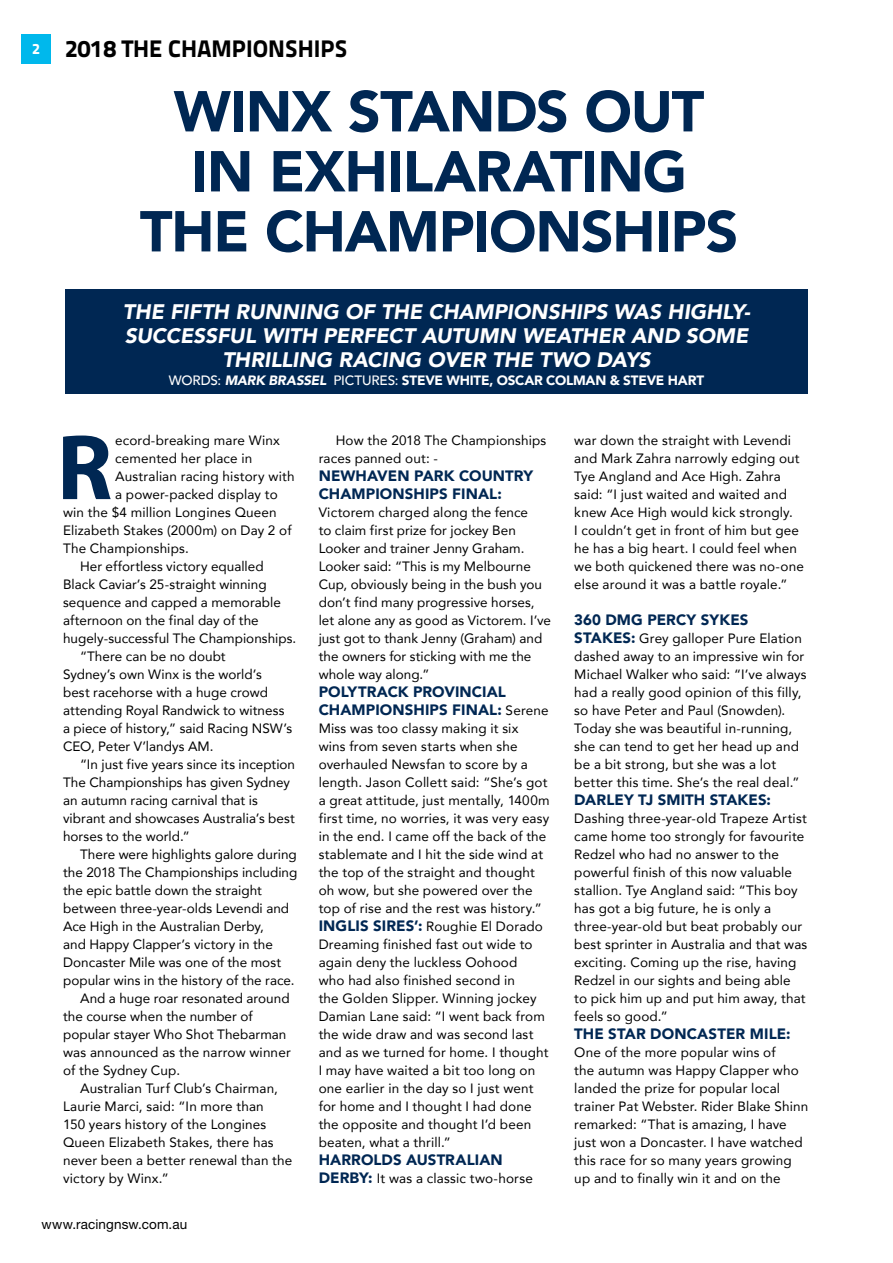
<style>
.page{position:relative;width:893px;height:1263px;background:#fff}
.page>*{position:absolute;margin:0;border:0;box-sizing:border-box;transform-origin:0 0}
.R_body_drop_cap{font:700 93.6px "Myriad Pro";color:#002753}
.HEAD_sans{font:900 57px/60px "Avenir";letter-spacing:-.02em;color:#002753;text-align:center}
.t1{font:24px "Titillium Text 14 L 999 wt";color:#000}
.INTRO_sans{font:italic 900 21px/24px "Avenir";color:#fff;text-align:center}
.R_body_N{font:900 15px/18px "Avenir";letter-spacing:.005em;color:#002753}
.t2{font:15px "Titillium Text 14 L 999 wt";color:#fff}
.R_body_N-2{font:13.5px/18px "Avenir";letter-spacing:.01em;color:#000}
.R_body_drop_cap-2{font:13.5px "Avenir";letter-spacing:.01em;color:#000}
.INTRO_sans-2{font:900 13.5px "Avenir";letter-spacing:-.015em;color:#fff}
.t3{font:13.5px "Helvetica Neue LT Std";letter-spacing:.01em;color:#000}
.s1{font-weight:500}
.s2{font-style:italic}
.s3{font-weight:400;font-size:13.5px;color:#000}
.s4{font-weight:900;font-size:15px;color:#002753}
</style>
<div class="page">
<div style="left:65px;top:289px;width:743px;height:104px;background:#002753"></div>
<div style="left:21px;top:34px;width:30px;height:30px;background:#00b8ec"></div>
<p class="t2" style="left:32px;top:40px;width:9px">2</p>
<p class="t1" style="left:65px;top:33px;width:284px">2018 THE CHAMPIONSHIPS</p>
<p class="HEAD_sans" style="left:140px;top:80px;width:600px">WINX STANDS OUT<br>IN EXHILARATING<br>THE CHAMPIONSHIPS</p>
<p class="INTRO_sans" style="left:123px;top:299px;width:629px">THE FIFTH RUNNING OF THE CHAMPIONSHIPS WAS HIGHLY-<br>SUCCESSFUL WITH PERFECT AUTUMN WEATHER AND SOME<br>THRILLING RACING OVER THE TWO DAYS</p>
<p class="INTRO_sans-2" style="left:169px;top:368px;width:537px"><span class="s1">WORDS:</span> <span class="s2">MARK BRASSEL</span> <span class="s1">PICTURES:</span> STEVE WHITE, OSCAR COLMAN &amp; STEVE HART</p>
<p class="R_body_drop_cap" style="left:57px;top:406px;width:57px">R</p>
<p class="R_body_drop_cap-2" style="left:115px;top:430px;width:166px">ecord-breaking mare Winx</p>
<p class="R_body_drop_cap-2" style="left:115px;top:448px;width:139px">cemented her place in</p>
<p class="R_body_drop_cap-2" style="left:115px;top:466px;width:181px">Australian racing history with</p>
<p class="R_body_drop_cap-2" style="left:115px;top:484px;width:164px">a power-packed display to</p>
<p class="R_body_drop_cap-2" style="left:63px;top:502px;width:215px">win the $4 million Longines Queen</p>
<p class="R_body_drop_cap-2" style="left:63px;top:520px;width:230px">Elizabeth Stakes (2000m) on Day 2 of</p>
<p class="R_body_drop_cap-2" style="left:63px;top:538px;width:127px">The Championships.</p>
<p class="R_body_N-2" style="left:63px;top:557px;width:235px;text-indent:17px">Her effortless victory equalled Black Caviar’s 25-straight winning sequence and capped a memorable afternoon on the final day of the hugely-successful The Championships.</p>
<p class="R_body_N-2" style="left:63px;top:647px;width:231px;text-indent:17px">“There can be no doubt<br>Sydney’s own Winx is the world’s<br>best racehorse with a huge crowd attending Royal Randwick to witness a piece of history,” said Racing NSW’s<br>CEO, Peter V’landys AM.</p>
<p class="R_body_N-2" style="left:63px;top:755px;width:234px;text-indent:17px">“In just five years since its inception The Championships has given Sydney an autumn racing carnival that is vibrant and showcases Australia’s best horses to the world.”</p>
<p class="R_body_N-2" style="left:63px;top:845px;width:236px;text-indent:17px">There were highlights galore during the 2018 The Championships including the epic battle down the straight between three-year-olds Levendi and Ace High in the Australian Derby,<br>and Happy Clapper’s victory in the Doncaster Mile was one of the most popular wins in the history of the race.</p>
<p class="R_body_N-2" style="left:63px;top:989px;width:229px;text-indent:17px">And a huge roar resonated around the course when the number of popular stayer Who Shot Thebarman was announced as the narrow winner of the Sydney Cup.</p>
<p class="R_body_N-2" style="left:63px;top:1079px;width:231px;text-indent:17px">Australian Turf Club’s Chairman,<br>Laurie Marci, said: “In more than<br>150 years history of the Longines<br>Queen Elizabeth Stakes, there has never been a better renewal than the victory by Winx.”</p>
<p class="R_body_N-2" style="left:319px;top:431px;width:229px;text-indent:17px">How the 2018 The Championships races panned out: -</p>
<p class="R_body_N" style="left:319px;top:466px;width:216px">NEWHAVEN PARK COUNTRY<br>CHAMPIONSHIPS FINAL:</p>
<p class="R_body_N-2" style="left:319px;top:503px;width:234px">Victorem charged along the fence<br>to claim first prize for jockey Ben Looker and trainer Jenny Graham.<br>Looker said: “This is my Melbourne Cup, obviously being in the bush you don’t find many progressive horses, let alone any as good as Victorem. I’ve just got to thank Jenny (Graham) and the owners for sticking with me the whole way along.”</p>
<p class="R_body_N" style="left:319px;top:682px;width:231px">POLYTRACK PROVINCIAL<br>CHAMPIONSHIPS FINAL: <span class="s3">Serene</span></p>
<p class="R_body_N-2" style="left:319px;top:719px;width:233px">Miss was too classy making it six<br>wins from seven starts when she overhauled Newsfan to score by a length. Jason Collett said: “She’s got a great attitude, just mentally, 1400m first time, no worries, it was very easy in the end. I came off the back of the stablemate and I hit the side wind at the top of the straight and thought oh wow, but she powered over the top of rise and the rest was history.”</p>
<p class="R_body_N-2" style="left:319px;top:917px;width:231px"><span class="s4">INGLIS SIRES’:</span> Roughie El Dorado<br>Dreaming finished fast out wide to again deny the luckless Oohood<br>who had also finished second in<br>the Golden Slipper. Winning jockey<br>Damian Lane said: “I went back from the wide draw and was second last and as we turned for home. I thought<br>I may have waited a bit too long on one earlier in the day so I just went for home and I thought I had done the opposite and thought I’d been beaten, what a thrill.”</p>
<p class="R_body_N" style="left:319px;top:1150px;width:186px">HARROLDS AUSTRALIAN</p>
<p class="R_body_N-2" style="left:319px;top:1169px;width:216px"><span class="s4">DERBY:</span> It was a classic two-horse</p>
<p class="R_body_N-2" style="left:574px;top:431px;width:231px">war down the straight with Levendi and Mark Zahra narrowly edging out Tye Angland and Ace High. Zahra said: “I just waited and waited and knew Ace High would kick strongly.<br>I couldn’t get in front of him but gee he has a big heart. I could feel when we both quickened there was no-one else around it was a battle royale.”</p>
<p class="R_body_N" style="left:574px;top:610px;width:176px">360 DMG PERCY SYKES</p>
<p class="R_body_N-2" style="left:574px;top:629px;width:234px"><span class="s4">STAKES:</span> Grey galloper Pure Elation dashed away to an impressive win for Michael Walker who said: “I’ve always had a really good opinion of this filly, so have Peter and Paul (Snowden).<br>Today she was beautiful in-running, she can tend to get her head up and be a bit strong, but she was a lot better this time. She’s the real deal.”</p>
<p class="R_body_N" style="left:574px;top:790px;width:198px">DARLEY TJ SMITH STAKES:</p>
<p class="R_body_N-2" style="left:574px;top:809px;width:235px">Dashing three-year-old Trapeze Artist came home too strongly for favourite Redzel who had no answer to the powerful finish of this now valuable stallion. Tye Angland said: “This boy has got a big future, he is only a three-year-old but beat probably our best sprinter in Australia and that was exciting. Coming up the rise, having Redzel in our sights and being able<br>to pick him up and put him away, that feels so good.”</p>
<p class="R_body_N" style="left:574px;top:1024px;width:218px">THE STAR DONCASTER MILE:</p>
<p class="R_body_N-2" style="left:574px;top:1043px;width:236px">One of the more popular wins of<br>the autumn was Happy Clapper who landed the prize for popular local trainer Pat Webster. Rider Blake Shinn remarked: “That is amazing, I have just won a Doncaster. I have watched this race for so many years growing up and to finally win it and on the</p>
<p class="t3" style="left:41px;top:1216px;width:147px">www.racingnsw.com.au</p>
</div>
